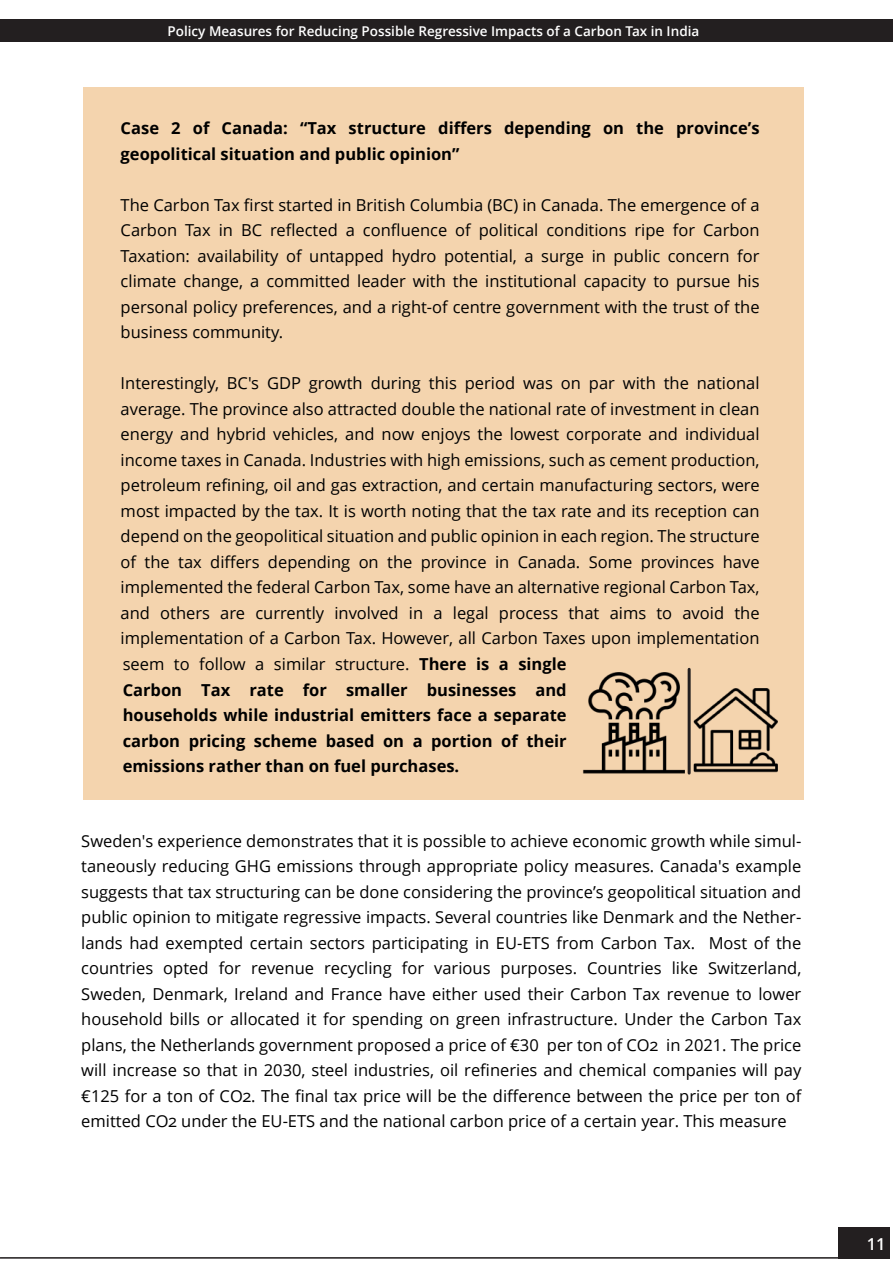
<style>
.page{position:relative;width:893px;height:1263px;background:#fff}
.page>*{position:absolute;margin:0;border:0;box-sizing:border-box;transform-origin:0 0}
.t1{font:16.5px/25.5px "Open Sans";color:#000;text-align:justify}
.t2{font:700 16.5px/25.5px "Open Sans";color:#000}
.t3{font:600 16.5px "Open Sans";color:#fff}
.t4{font:600 13.5px "Open Sans";color:#fff}
.s1{font-weight:700}
</style>
<div class="page">
<div style="left:84px;top:87px;width:720px;height:713px;background:#f4d4ae"></div>
<div style="left:0;top:20px;width:893px;height:22px;background:#231f20"></div>
<div style="left:839px;top:1227px;width:51px;height:32px;background:#231f20"></div>
<hr style="left:0;top:1257px;width:890px;height:2px;background:#231f20">
<img style="left:582px;top:673px;width:102px;height:101px">
<img style="left:693px;top:688px;width:84px;height:85px">
<hr style="left:688px;top:669px;width:3px;height:104px;background:#231f20">
<p class="t4" style="left:168px;top:21px;width:533px">Policy Measures for Reducing Possible Regressive Impacts of a Carbon Tax in India</p>
<p class="t2" style="left:121px;top:115px;width:640px">Case 2 of Canada: “Tax structure differs depending on the province’s geopolitical situation and public opinion”</p>
<p class="t1" style="left:121px;top:192px;width:640px">The Carbon Tax first started in British Columbia (BC) in Canada. The emergence of a Carbon Tax in BC reflected a confluence of political conditions ripe for Carbon Taxation: availability of untapped hydro potential, a surge in public concern for climate change, a committed leader with the institutional capacity to pursue his personal policy preferences, and a right-of centre government with the trust of the business community.</p>
<p class="t1" style="left:121px;top:370px;width:640px;text-align:left">Interestingly, BC's GDP growth during this period was on par with the national average. The province also attracted double the national rate of investment in clean energy and hybrid vehicles, and now enjoys the lowest corporate and individual income taxes in Canada. Industries with high emissions, such as cement production, petroleum refining, oil and gas extraction, and certain manufacturing sectors, were most impacted by the tax. It is worth noting that the tax rate and its reception can depend on the geopolitical situation and public opinion in each region. The structure of the tax differs depending on the province in Canada. Some provinces have implemented the federal Carbon Tax, some have an alternative regional Carbon Tax, and others are currently involved in a legal process that aims to avoid the implementation of a Carbon Tax. However, all Carbon Taxes upon implementation seem to follow a similar structure. <span class="s1">There is a single<br>Carbon Tax rate for smaller businesses and<br>households while industrial emitters face a separate<br>carbon pricing scheme based on a portion of their<br>emissions rather than on fuel purchases.</span></p>
<p class="t1" style="left:81px;top:827px;width:722px">Sweden's experience demonstrates that it is possible to achieve economic growth while simul&shy;taneously reducing GHG emissions through appropriate policy measures. Canada's example suggests that tax structuring can be done considering the province’s geopolitical situation and public opinion to mitigate regressive impacts. Several countries like Denmark and the Nether&shy;lands had exempted certain sectors participating in EU-ETS from Carbon Tax. Most of the countries opted for revenue recycling for various purposes. Countries like Switzerland, Sweden, Denmark, Ireland and France have either used their Carbon Tax revenue to lower household bills or allocated it for spending on green infrastructure. Under the Carbon Tax plans, the Netherlands government proposed a price of €30 per ton of CO2 in 2021. The price will increase so that in 2030, steel industries, oil refineries and chemical companies will pay €125 for a ton of CO2. The final tax price will be the difference between the price per ton of emitted CO2 under the EU-ETS and the national carbon price of a certain year. This measure</p>
<p class="t3" style="left:867px;top:1233px;width:20px">11</p>
</div>
